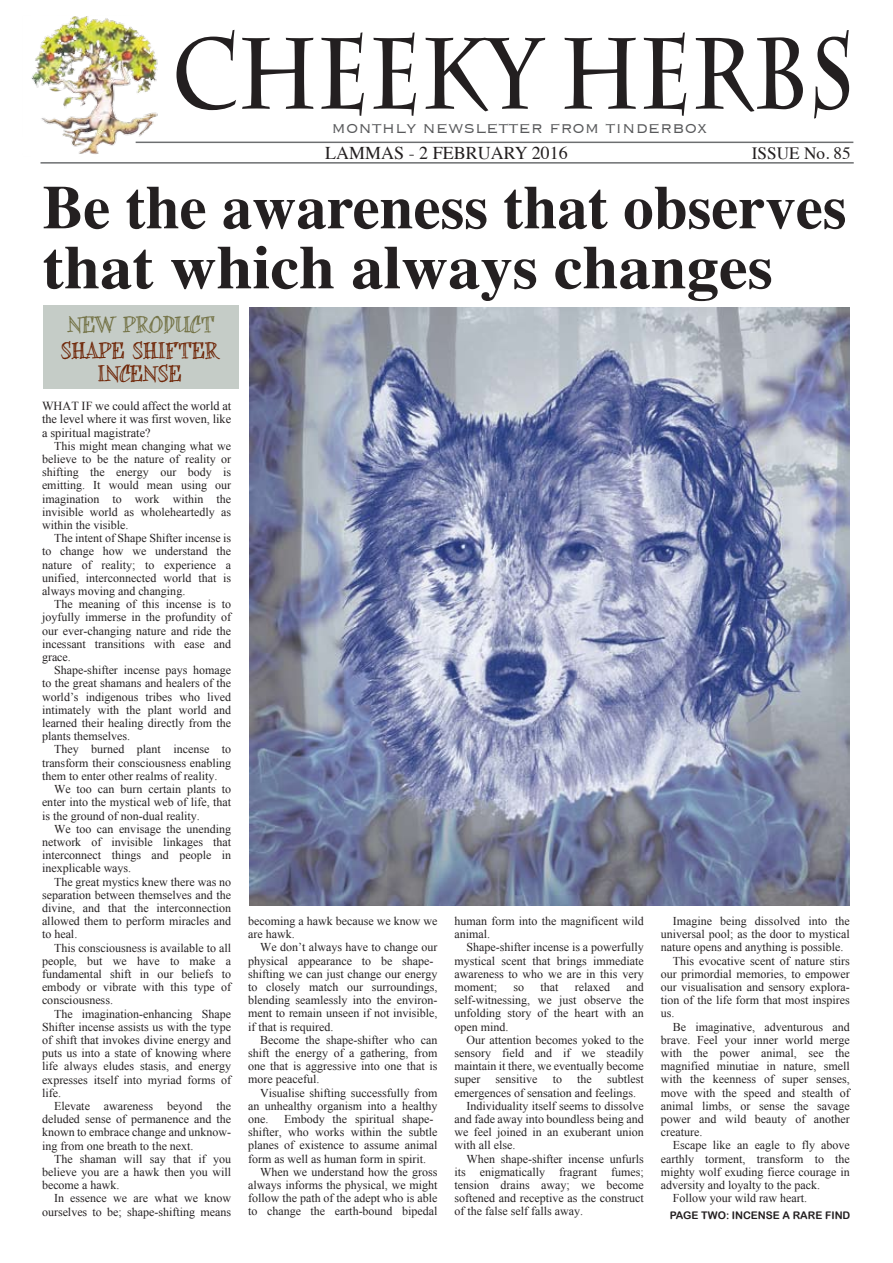
<style>
.page{position:relative;width:893px;height:1263px;background:#fff}
.page>*{position:absolute;margin:0;border:0;box-sizing:border-box;transform-origin:0 0}
.t1{font:700 100.35px "Charlemagne Std";color:#231f20;scale:.81 1}
.t2{font:700 61.5px/60px "Times";color:#242021}
.t3{font:300 20.1px "Copperplate";color:#58595b}
.t4{font:19.5px/23.4px "Bearer Fond";letter-spacing:.035em;color:#6e2405;text-align:center;scale:.95 1}
.t5{font:19.5px "Bearer Fond";letter-spacing:.03em;color:#737245;scale:.95 1}
.t6{font:18px "Times";color:#231f20}
.t7{font:17.25px "Times";color:#231f20}
.t8{font:12.3px/13.2px "Times New Roman";color:#242021;text-align:justify}
.t9{font:12px/13.2px "Times New Roman";color:#242021;text-align:justify}
.t10{font:10.5px "Arial Rounded MT Bold";color:#231f20}
</style>
<div class="page">
<div style="left:43px;top:306px;width:195px;height:83px;background:#c5ccc7"></div>
<hr style="left:136px;top:142px;width:717px;height:1px;background:#6d6f71">
<hr style="left:41px;top:162px;width:813px;height:2px;background:#6d6f71">
<img style="left:31px;top:16px;width:132px;height:138px">
<img style="left:249px;top:307px;width:600px;height:599px">
<h1 class="t1" style="left:172px;top:15px;width:843px">CHEEKY HERBS</h1>
<h3 class="t3" style="left:332px;top:115px;width:377px">monthly newsletter from tinderbox</h3>
<h3 class="t6" style="left:325px;top:136px;width:244px">LAMMAS - 2 FEBRUARY 2016</h3>
<h3 class="t7" style="left:752px;top:137px;width:100px">ISSUE No. 85</h3>
<h2 class="t2" style="left:43px;top:171px;width:805px">Be the awareness that observes that which always changes</h2>
<h3 class="t5" style="left:68px;top:314px;width:155px">NEW PRODUCT</h3>
<h3 class="t4" style="left:62px;top:339px;width:166px">SHAPE SHIFTER<br>INCENSE</h3>
<p class="t8" style="left:42px;top:399px;width:191px">WHAT IF we could affect the world at the level where it was first woven, like a spiritual magistrate?</p>
<p class="t9" style="left:42px;top:439px;width:191px;text-indent:12px">This might mean changing what we believe to be the nature of reality or shifting the energy our body is emitting. It would mean using our imagination to work within the invisible world as wholeheartedly as within the visible.</p>
<p class="t9" style="left:42px;top:531px;width:191px;text-indent:12px">The intent of Shape Shifter incense is to change how we understand the nature of reality; to experience a unified, interconnected world that is always moving and changing.</p>
<p class="t9" style="left:42px;top:597px;width:191px;text-indent:12px">The meaning of this incense is to joyfully immerse in the profundity of our ever-changing nature and ride the incessant transitions with ease and grace.</p>
<p class="t9" style="left:42px;top:663px;width:191px;text-indent:12px">Shape-shifter incense pays homage to the great shamans and healers of the world’s indigenous tribes who lived intimately with the plant world and learned their healing directly from the plants themselves.</p>
<p class="t9" style="left:42px;top:743px;width:191px;text-indent:12px">They burned plant incense to transform their consciousness enabling them to enter other realms of reality.</p>
<p class="t9" style="left:42px;top:782px;width:191px;text-indent:12px">We too can burn certain plants to enter into the mystical web of life, that is the ground of non-dual reality.</p>
<p class="t9" style="left:42px;top:822px;width:191px;text-indent:12px">We too can envisage the unending network of invisible linkages that interconnect things and people in inexplicable ways.</p>
<p class="t9" style="left:42px;top:875px;width:191px;text-indent:12px">The great mystics knew there was no separation between themselves and the divine, and that the interconnection allowed them to perform miracles and to heal.</p>
<p class="t9" style="left:42px;top:941px;width:191px;text-indent:12px">This consciousness is available to all people, but we have to make a fundamental shift in our beliefs to embody or vibrate with this type of consciousness.</p>
<p class="t9" style="left:42px;top:1007px;width:191px;text-indent:12px">The imagination-enhancing Shape Shifter incense assists us with the type of shift that invokes divine energy and puts us into a state of knowing where life always eludes stasis, and energy expresses itself into myriad forms of life.</p>
<p class="t9" style="left:42px;top:1099px;width:191px;text-indent:12px">Elevate awareness beyond the deluded sense of permanence and the known to embrace change and unknow&shy;ing from one breath to the next.</p>
<p class="t9" style="left:42px;top:1152px;width:191px;text-indent:12px">The shaman will say that if you believe you are a hawk then you will become a hawk.</p>
<p class="t9" style="left:42px;top:1191px;width:191px;text-align:right">In essence we are what we know ourselves to be; shape-shifting means</p>
<p class="t9" style="left:248px;top:914px;width:191px">becoming a hawk because we know we are hawk.</p>
<p class="t9" style="left:248px;top:940px;width:191px;text-align:left;text-indent:12px">We don’t always have to change our physical appearance to be shape&shy;shifting we can just change our energy to closely match our surroundings, blending seamlessly into the environ&shy;ment to remain unseen if not invisible, if that is required.</p>
<p class="t9" style="left:248px;top:1033px;width:191px;text-indent:12px">Become the shape-shifter who can shift the energy of a gathering, from one that is aggressive into one that is more peaceful.</p>
<p class="t9" style="left:248px;top:1086px;width:191px;text-indent:12px">Visualise shifting successfully from an unhealthy organism into a healthy one.</p>
<p class="t9" style="left:284px;top:1112px;width:151px">Embody the spiritual shape-</p>
<p class="t9" style="left:248px;top:1125px;width:191px">shifter, who works within the subtle</p>
<p class="t9" style="left:248px;top:1138px;width:191px">planes of existence to assume animal</p>
<p class="t9" style="left:248px;top:1152px;width:179px">form as well as human form in spirit.</p>
<p class="t9" style="left:260px;top:1165px;width:179px">When we understand how the gross</p>
<p class="t9" style="left:248px;top:1178px;width:191px">always informs the physical, we might</p>
<p class="t9" style="left:248px;top:1191px;width:191px">follow the path of the adept who is able</p>
<p class="t9" style="left:248px;top:1204px;width:191px">to change the earth-bound bipedal</p>
<p class="t9" style="left:454px;top:914px;width:191px">human form into the magnificent wild animal.</p>
<p class="t9" style="left:454px;top:940px;width:191px;text-indent:12px">Shape-shifter incense is a powerfully mystical scent that brings immediate awareness to who we are in this very moment;</p>
<p class="t9" style="left:454px;top:980px;width:191px;text-indent:172px">and self-witnessing, we just observe the unfolding story of the heart with an open mind.</p>
<p class="t9" style="left:454px;top:1033px;width:191px;text-indent:12px">Our attention becomes yoked to the sensory field and if we steadily maintain it there, we eventually become super</p>
<p class="t9" style="left:513px;top:980px;width:12px">so</p>
<p class="t9" style="left:540px;top:980px;width:19px">that</p>
<p class="t9" style="left:575px;top:980px;width:37px">relaxed</p>
<p class="t9" style="left:496px;top:1072px;width:43px">sensitive</p>
<p class="t9" style="left:553px;top:1072px;width:11px">to</p>
<p class="t9" style="left:577px;top:1072px;width:16px">the</p>
<p class="t9" style="left:607px;top:1072px;width:38px">subtlest</p>
<p class="t9" style="left:454px;top:1086px;width:183px">emergences of sensation and feelings.</p>
<p class="t9" style="left:466px;top:1099px;width:179px">Individuality itself seems to dissolve</p>
<p class="t9" style="left:454px;top:1112px;width:191px">and fade away into boundless being and</p>
<p class="t9" style="left:454px;top:1125px;width:191px">we feel joined in an exuberant union</p>
<p class="t9" style="left:454px;top:1138px;width:62px">with all else.</p>
<p class="t9" style="left:466px;top:1152px;width:179px">When shape-shifter incense unfurls</p>
<p class="t9" style="left:454px;top:1165px;width:191px">its enigmatically fragrant fumes;</p>
<p class="t9" style="left:454px;top:1178px;width:191px">tension drains away; we become</p>
<p class="t9" style="left:454px;top:1191px;width:191px">softened and receptive as the construct</p>
<p class="t9" style="left:454px;top:1204px;width:130px">of the false self falls away.</p>
<p class="t9" style="left:673px;top:914px;width:179px">Imagine being dissolved into the</p>
<p class="t9" style="left:661px;top:927px;width:191px">universal pool; as the door to mystical</p>
<p class="t9" style="left:661px;top:940px;width:184px">nature opens and anything is possible.</p>
<p class="t9" style="left:673px;top:954px;width:179px">This evocative scent of nature stirs</p>
<p class="t9" style="left:661px;top:967px;width:191px">our primordial memories, to empower</p>
<p class="t9" style="left:661px;top:980px;width:191px">our visualisation and sensory explora-</p>
<p class="t9" style="left:661px;top:993px;width:191px">tion of the life form that most inspires</p>
<p class="t9" style="left:661px;top:1006px;width:15px">us.</p>
<p class="t9" style="left:673px;top:1020px;width:179px">Be imaginative, adventurous and</p>
<p class="t9" style="left:661px;top:1033px;width:191px">brave. Feel your inner world merge</p>
<p class="t9" style="left:661px;top:1046px;width:191px">with the power animal, see the</p>
<p class="t9" style="left:661px;top:1059px;width:191px">magnified minutiae in nature, smell</p>
<p class="t9" style="left:661px;top:1072px;width:191px">with the keenness of super senses,</p>
<p class="t9" style="left:661px;top:1086px;width:191px">move with the speed and stealth of</p>
<p class="t9" style="left:661px;top:1099px;width:191px">animal limbs, or sense the savage</p>
<p class="t9" style="left:661px;top:1112px;width:191px">power and wild beauty of another</p>
<p class="t9" style="left:661px;top:1125px;width:43px">creature.</p>
<p class="t9" style="left:673px;top:1138px;width:179px">Escape like an eagle to fly above</p>
<p class="t9" style="left:661px;top:1152px;width:191px">earthly torment, transform to the</p>
<p class="t9" style="left:661px;top:1165px;width:191px">mighty wolf exuding fierce courage in</p>
<p class="t9" style="left:661px;top:1178px;width:161px">adversity and loyalty to the pack.</p>
<p class="t9" style="left:673px;top:1191px;width:136px">Follow your wild raw heart.</p>
<p class="t10" style="left:670px;top:1209px;width:182px">PAGE TWO: INCENSE A RARE FIND</p>
</div>
